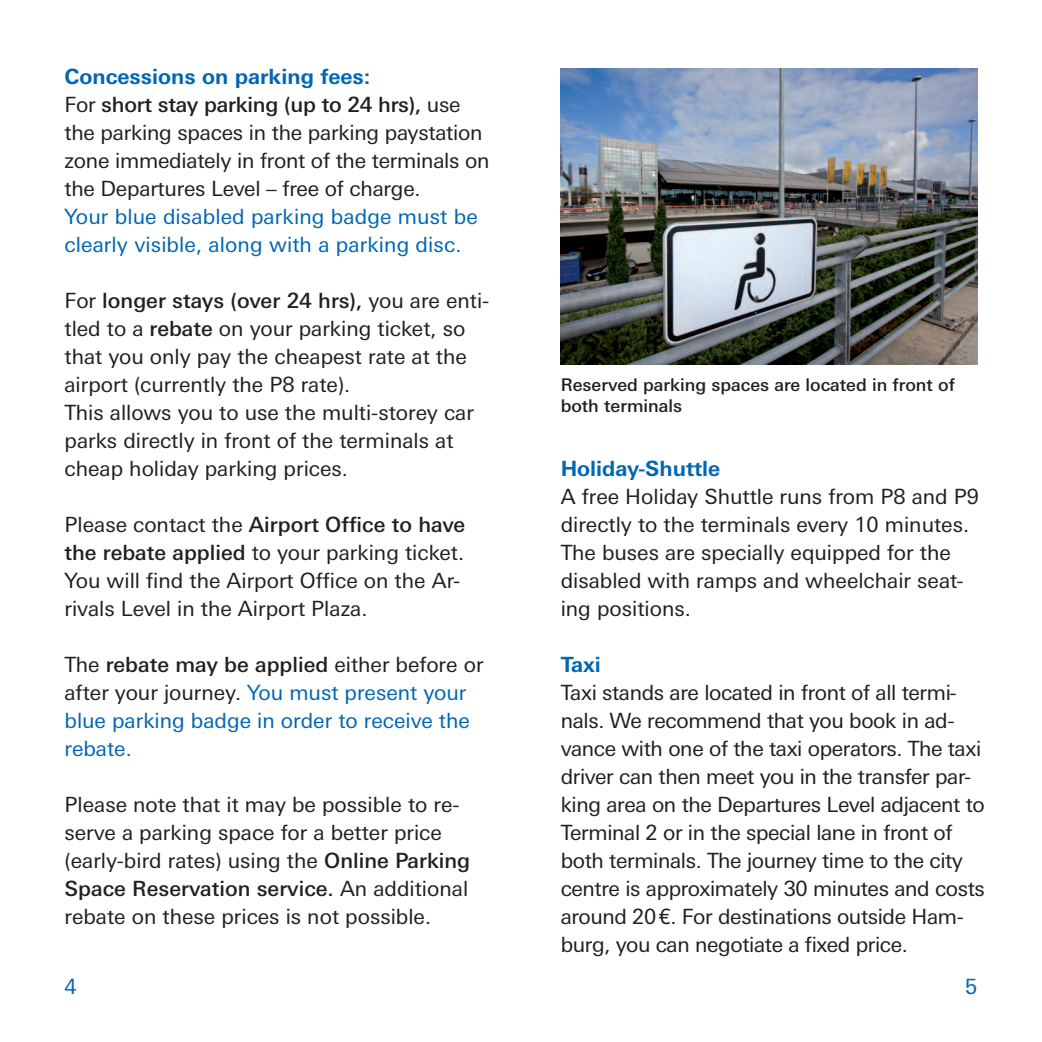
<style>
.page{position:relative;width:1042px;height:1042px;background:#fff}
.page>*{position:absolute;margin:0;border:0;box-sizing:border-box;transform-origin:0 0}
.t1{font:21px/28px "LT Univers Basic";color:#231f20}
.t2{font:21px/28px "LT Univers Basic";letter-spacing:-.02em;color:#231f20}
.t3{font:21px/28px "LT Univers Basic";color:#0166b3}
.t4{font:700 21px "LT Univers Basic";color:#0166b3}
.t5{font:500 17.5px/21px "LT Univers Basic";color:#231f20}
.s1{font-weight:700;color:#0166b3}
.s2{font-weight:500}
.s3{color:#231f20}
.s4{font-weight:500;color:#231f20}
</style>
<div class="page">
<img style="left:561px;top:69px;width:416px;height:295px">
<p class="t1" style="left:64px;top:64px;width:427px"><span class="s1">Concessions on parking fees:<br></span>For <span class="s2">short stay parking (up to 24 hrs),</span> use the parking spaces in the parking paystation zone immediately in front of the terminals on the Departures Level – free of charge.</p>
<p class="t3" style="left:64px;top:204px;width:415px">Your blue disabled parking badge must be clearly visible, along with a parking disc.</p>
<p class="t1" style="left:64px;top:288px;width:426px">For <span class="s2">longer stays (over 24 hrs),</span> you are enti&shy;tled to a <span class="s2">rebate</span> on your parking ticket, so that you only pay the cheapest rate at the airport (currently the P8 rate).<br>This allows you to use the multi-storey car parks directly in front of the terminals at cheap holiday parking prices.</p>
<p class="t1" style="left:64px;top:512px;width:402px">Please contact the <span class="s2">Airport Office to have the rebate applied</span> to your parking ticket.<br>You will find the Airport Office on the Ar&shy;rivals Level in the Airport Plaza.</p>
<p class="t3" style="left:64px;top:652px;width:420px"><span class="s3">The</span> <span class="s4">rebate may be applied</span> <span class="s3">either before or after your journey.</span> You must present your blue parking badge in order to receive the rebate.</p>
<p class="t1" style="left:64px;top:792px;width:407px">Please note that it may be possible to re&shy;serve a parking space for a better price (early-bird rates) using the <span class="s2">Online Parking Space Reservation service.</span> An additional rebate on these prices is not possible.</p>
<p class="t5" style="left:561px;top:376px;width:396px">Reserved parking spaces are located in front of both terminals</p>
<p class="t4" style="left:561px;top:461px;width:161px">Holiday-Shuttle</p>
<p class="t1" style="left:561px;top:484px;width:420px">A free Holiday Shuttle runs from P8 and P9 directly to the terminals every 10 minutes.<br>The buses are specially equipped for the disabled with ramps and wheelchair seat&shy;ing positions.</p>
<p class="t4" style="left:561px;top:657px;width:42px">Taxi</p>
<p class="t2" style="left:561px;top:680px;width:426px">Taxi stands are located in front of all termi&shy;nals. We recommend that you book in ad&shy;vance with one of the taxi operators. The taxi driver can then meet you in the transfer par&shy;king area on the Departures Level adjacent to Terminal 2 or in the special lane in front of both terminals. The journey time to the city centre is approximately 30 minutes and costs around 20€. For destinations outside Ham&shy;burg, you can negotiate a fixed price.</p>
<p class="t3" style="left:64px;top:974px;width:14px">4</p>
<p class="t3" style="left:965px;top:974px;width:14px">5</p>
</div>
